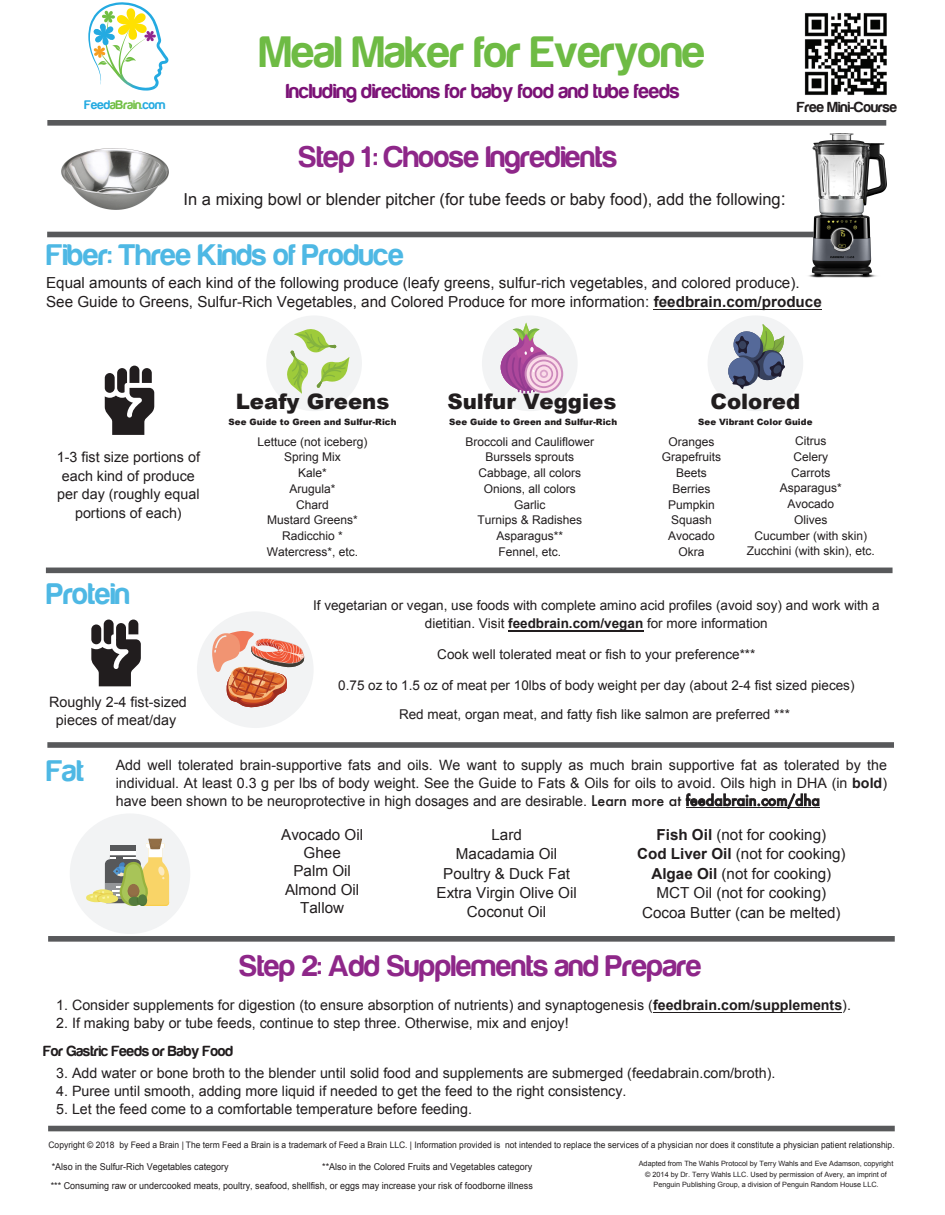
<style>
.page{position:relative;width:945px;height:1215px;background:#fff}
.page>*{position:absolute;margin:0;border:0;box-sizing:border-box;transform-origin:0 0}
.t1{font:45.6px "Harabara";color:#6ebb44}
.t2{font:30.9px "Harabara";color:#8e2789}
.t3{font:30.9px "Harabara";color:#4eb8e4}
.t4{font:900 21.3px "Arial";color:#211d1e}
.t5{font:21px "Harabara";color:#7b1276}
.t6{font:16.5px "Arial";color:#211d1e}
.t7{font:15.15px/18.3px "Arial";color:#211d1e;text-align:center}
.t8{font:15.15px "Harabara";color:#211d1e}
.t9{font:15px "Harabara";color:#211d1e}
.t10{font:14.25px/18.8px "Arial";color:#211d1e;text-align:center}
.t11{font:14.25px/18px "Arial";color:#211d1e;text-align:justify}
.t12{font:13.5px/18px "Arial";color:#211d1e;text-align:center}
.t13{font:13.5px "Arial";color:#211d1e}
.t14{font:12.9px "Harabara";color:#24aae1}
.t15{font:12px/15.8px "Arial";color:#211d1e;text-align:center}
.t16{font:9.45px "Arial";color:#211d1e;scale:.95 1}
.t17{font:9px "Arial";color:#211d1e;scale:.95 1}
.t18{font:900 8.7px "Arial";color:#211d1e}
.t19{font:7.2px/10.5px "Arial";color:#211d1e;text-align:center}
.s1{color:#71bf44}
.s2{color:#fffdff}
.s3{font-style:inherit}
.s4{font-size:18px}
.s5{font-weight:700}
.s6{font-family:"Futura";font-weight:500}
</style>
<div class="page">
<div style="left:70px;top:813px;width:120px;height:121px;background:#f2f3f4;border-radius:50%"></div>
<div style="left:197px;top:611px;width:117px;height:117px;background:#f2f3f4;border-radius:50%"></div>
<div style="left:266px;top:315px;width:96px;height:96px;background:#f2f3f4;border-radius:50%"></div>
<div style="left:482px;top:315px;width:96px;height:96px;background:#f2f3f4;border-radius:50%"></div>
<svg style="left:514px;top:323px;width:24px;height:6px"></svg>
<div style="left:708px;top:315px;width:95px;height:96px;background:#f2f3f4;border-radius:50%"></div>
<div style="left:47px;top:232px;width:786px;height:5px;background:#58595b"></div>
<div style="left:47px;top:120px;width:839px;height:6px;background:#58595b"></div>
<div style="left:46px;top:568px;width:847px;height:5px;background:#58595b"></div>
<div style="left:47px;top:742px;width:847px;height:6px;background:#58595b"></div>
<img style="left:500px;top:329px;width:68px;height:65px">
<div style="left:48px;top:1126px;width:847px;height:5px;background:#58595b"></div>
<div style="left:48px;top:936px;width:847px;height:6px;background:#58595b"></div>
<svg style="left:88px;top:2px;width:80px;height:89px"></svg>
<svg style="left:287px;top:329px;width:62px;height:65px"></svg>
<svg style="left:728px;top:324px;width:57px;height:65px"></svg>
<svg style="left:212px;top:631px;width:92px;height:77px"></svg>
<img style="left:804px;top:13px;width:83px;height:82px">
<svg style="left:91px;top:620px;width:50px;height:66px"></svg>
<svg style="left:105px;top:366px;width:49px;height:69px"></svg>
<svg style="left:86px;top:839px;width:83px;height:67px"></svg>
<img style="left:61px;top:148px;width:108px;height:62px">
<hr style="left:508px;top:630px;width:135px;height:2px;background:#211d1e">
<hr style="left:654px;top:309px;width:168px;height:1px;background:#211d1e">
<img style="left:803px;top:134px;width:84px;height:143px">
<hr style="left:686px;top:808px;width:134px;height:1px;background:#211d1e">
<hr style="left:653px;top:1012px;width:189px;height:1px;background:#211d1e">
<p class="t14" style="left:84px;top:98px;width:83px">Feed<span class="s1">aBrain</span>.com</p>
<h1 class="t1" style="left:260px;top:29px;width:447px">Meal Maker for Everyone</h1>
<h3 class="t5" style="left:286px;top:80px;width:395px">Including directions for baby food and tube feeds</h3>
<p class="t9" style="left:797px;top:99px;width:102px">Free Mini-Course</p>
<h2 class="t2" style="left:299px;top:141px;width:320px">Step 1<span class="s2">.</span>: Choose Ingredients</h2>
<p class="t6" style="left:184px;top:188px;width:604px">In a mixing bowl or blender <span class="s3">pitcher (</span>for tube feeds or baby food<span class="s3">)</span>, add <span class="s3">the following</span><span class="s4">:</span></p>
<h2 class="t3" style="left:47px;top:238px;width:358px">Fiber: Three Kinds of Produce</h2>
<p class="t7" style="left:46px;top:274px;width:777px;text-align:left">Equal amounts of each kind of the following produce (leafy greens, sulfur-rich vegetables, and colored produce)<span class="s3">.<br></span>See Guide to Greens, Sulfur-Rich Vegetables, and Colored Produce for more information: <span class="s5">feedbrain.com/produce</span></p>
<p class="t10" style="left:57px;top:448px;width:145px">1-3 fist size portions of each kind of produce per day (roughly equal portions of each)</p>
<h2 class="t3" style="left:47px;top:578px;width:85px">Protein</h2>
<p class="t11" style="left:49px;top:692px;width:139px;line-height:18.8px;text-align:center">Roughly <span class="s3">2</span>-<span class="s3">4</span> fist-sized pieces of meat/day</p>
<h3 class="t4" style="left:236px;top:386px;width:155px">Leafy Greens</h3>
<p class="t18" style="left:229px;top:415px;width:169px">See Guide to Green and Sulfur-Rich</p>
<p class="t15" style="left:258px;top:434px;width:112px">Lettuce (not iceberg)<br>Spring Mix<br>Kale*<br>Arugula*<br>Chard<br>Mustard Greens*<br>Radicchio *<br>Watercress*, etc.</p>
<h3 class="t4" style="left:447px;top:386px;width:171px">Sulfur Veggies</h3>
<p class="t18" style="left:449px;top:415px;width:169px">See Guide to Green and Sulfur-Rich</p>
<h3 class="t4" style="left:710px;top:386px;width:91px">Colored</h3>
<p class="t18" style="left:698px;top:415px;width:116px">See Vibrant Color Guide</p>
<p class="t15" style="left:465px;top:434px;width:130px">Broccoli and Cauliflower<br>Burssels sprouts<br>Cabbage, all colors<br>Onions, all colors<br>Garlic<br>Turnips &amp; Radishes<br>Asparagus**<br>Fennel, etc.</p>
<p class="t15" style="left:662px;top:434px;width:61px">Oranges<br>Grapefruits<br>Beets<br>Berries<br>Pumpkin<br>Squash<br>Avocado<br>Okra</p>
<p class="t15" style="left:747px;top:433px;width:130px">Citrus<br>Celery<br>Carrots<br>Asparagus*<br>Avocado<br>Olives<br>Cucumber (with skin)<br>Zucchini (with skin<span class="s3">)</span>, etc.</p>
<p class="t12" style="left:313px;top:597px;width:568px">If vegetarian or vegan, use foods with complete amino acid profiles (avoid soy) and work with a dietitian. Visit <span class="s5">feedbrain.com/vegan</span> for more information</p>
<p class="t13" style="left:437px;top:645px;width:320px">Cook well tolerated <span class="s3">meat or fish</span> to your preference<span class="s3">***</span></p>
<p class="t12" style="left:338px;top:671px;width:518px;line-height:28.8px">0.<span class="s3">7</span>5 oz to 1<span class="s3">.5</span> oz of meat per 10lbs of body weight per day (about <span class="s3">2</span>-<span class="s3">4</span> fist sized pieces)<br>Red meat, organ meat, and fatty fish like salmon are preferred ***</p>
<h2 class="t3" style="left:47px;top:754px;width:39px">Fat</h2>
<p class="t11" style="left:116px;top:756px;width:773px">Add well tolerated brain-supportive fats and oils. We want to supply as much brain supportive fat as tolerated by the individual. At least 0.3 g per lbs of body weight. See the Guide to Fats &amp; Oils for oils to avoid. Oils high in DHA (in <span class="s5">bold</span>) have been shown to be neuroprotective in high dosages <span class="s3">and are desirable</span>. <span class="s6">Learn more at feedabrain.com/dha</span></p>
<p class="t7" style="left:281px;top:826px;width:83px">Avocado Oil<br>Ghee<br>Palm Oil<br>Almond Oil<br>Tallow</p>
<p class="t7" style="left:437px;top:825px;width:142px;line-height:19.2px">Lard<br>Macadamia Oil<br>Poultry &amp; Duck Fat<br>Extra Virgin Olive Oil<br>Coconut Oil</p>
<p class="t7" style="left:637px;top:825px;width:210px;line-height:19.5px"><span class="s5">Fish Oil</span> (not for cooking)<br><span class="s5">Cod Liver Oil</span> (not for cooking)<br><span class="s5">Algae Oil</span> (not for cooking)<br>MCT Oil (not for cooking)<br>Cocoa Butter (can be melted)</p>
<h2 class="t2" style="left:239px;top:950px;width:464px">Step 2: Add Supplements and Prepare</h2>
<p class="t10" style="left:56px;top:995px;width:796px">1. <span class="s3">Consider supplements</span> for digestion (to ensure absorption of nutrients) and synaptogenesis <span class="s3">(</span><span class="s5">feedbrain.com/supplements</span><span class="s3">).</span></p>
<p class="t10" style="left:56px;top:1013px;width:514px">2. <span class="s3">If making baby or tube feeds,</span> continue to step three. Otherwise, mix and enjoy!</p>
<p class="t10" style="left:56px;top:1064px;width:721px">3. Add water or bone broth to the blender until solid food and supplements are submerged (feedabrain.com/broth).</p>
<p class="t10" style="left:56px;top:1082px;width:572px">4. Puree until smooth, adding more liquid if needed to get the feed to the right consistency.</p>
<p class="t10" style="left:56px;top:1100px;width:417px">5. Let the feed come to a comfortable temperature before feeding.</p>
<p class="t8" style="left:43px;top:1043px;width:191px">For Gastric Feeds or Baby Food</p>
<p class="t17" style="left:49px;top:1139px;width:892px">Copyright © 2018 by Feed a Brain | The term Feed a Brain is a trademark of Feed a Brain LLC. | Information provided is not intended to replace the services of a physician nor does it constitute a physician patient relationship.</p>
<p class="t16" style="left:52px;top:1161px;width:188px">*Also in the Sulfur-Rich Vegetables category</p>
<p class="t16" style="left:322px;top:1161px;width:223px">**Also in the Colored Fruits and Vegetables category</p>
<p class="t19" style="left:639px;top:1158px;width:256px">Adapted from The Wahls Protocol by Terry Wahls and Eve Adamson, copyright © 2014 by Dr. Terry Wahls LLC. Used by permission of Avery, an imprint of<br>Penguin Publishing Group, a division of Penguin Random House LLC.</p>
<p class="t16" style="left:51px;top:1179px;width:509px">*** Consuming raw or undercooked meats, poultry, seafood, shellfish, or eggs may increase your risk of foodborne illness</p>
</div>
